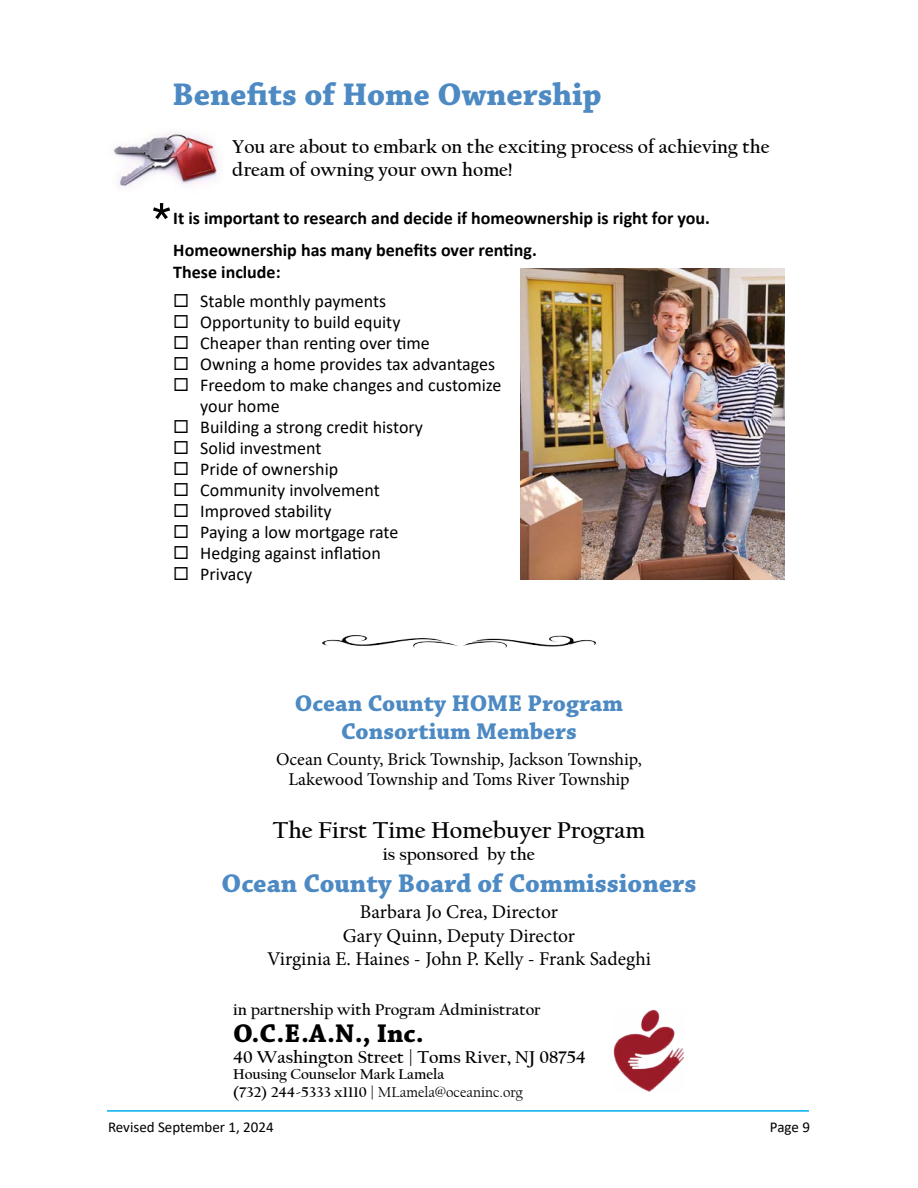
<style>
.page{position:relative;width:918px;height:1188px;background:#fff}
.page>*{position:absolute;margin:0;border:0;box-sizing:border-box;transform-origin:0 0}
.t1{font:55.5px "Helvetica";color:#000}
.t2{font:700 33px "Chaparral Pro";color:#4d8ac3}
.t3{font:700 27px "Chaparral Pro";color:#4d8ac3}
.t4{font:700 27px "Chaparral Pro";color:#000}
.t5{font:700 24px/28.5px "Chaparral Pro";color:#4d8ac3;text-align:center}
.t6{font:700 24px "Californian FB";color:#000}
.t7{font:19.5px/23.4px "Minion Pro";color:#000;text-align:center}
.t8{font:700 19.5px/23.4px "Californian FB";color:#000}
.t9{font:18px/21px "Calibri";color:#000}
.t10{font:700 18px/21.6px "Calibri";color:#000}
.t11{font:18px/19.5px "Minion Pro";letter-spacing:-.005em;color:#000;text-align:center}
.t12{font:700 18px "Californian FB";color:#000}
.t13{font:700 16.5px "Californian FB";color:#000}
.t14{font:700 15px/18px "Californian FB";color:#000}
.t15{font:15px "Calibri";color:#000}
.s1{font-weight:400}
</style>
<div class="page">
<hr style="left:107px;top:1110px;width:702px;height:2px;background:#00aeef">
<img style="left:521px;top:269px;width:263px;height:311px">
<img style="left:613px;top:1009px;width:71px;height:83px">
<img style="left:113px;top:131px;width:107px;height:57px">
<img style="left:323px;top:635px;width:272px;height:12px">
<h2 class="t2" style="left:172px;top:75px;width:431px">Benefits of Home Ownership</h2>
<p class="t8" style="left:232px;top:135px;width:539px">You are about to embark on the exciting process of achieving the dream of owning your own home!</p>
<h1 class="t1" style="left:151px;top:191px;width:23px">*</h1>
<p class="t10" style="left:173px;top:207px;width:538px">It is important to research and decide if homeownership is right for you.</p>
<p class="t10" style="left:173px;top:239px;width:365px">Homeownership has many benefits over renting.<br>These include:</p>
<p class="t9" style="left:200px;top:290px;width:303px">Stable monthly payments<br>Opportunity to build equity<br>Cheaper than renting over time<br>Owning a home provides tax advantages<br>Freedom to make changes and customize your home<br>Building a strong credit history<br>Solid investment<br>Pride of ownership<br>Community involvement<br>Improved stability<br>Paying a low mortgage rate<br>Hedging against inflation<br>Privacy</p>
<h3 class="t5" style="left:295px;top:690px;width:330px">Ocean County HOME Program<br>Consortium Members</h3>
<p class="t11" style="left:276px;top:750px;width:367px">Ocean County, Brick Township, Jackson Township,<br>Lakewood Township and Toms River Township</p>
<h3 class="t6" style="left:273px;top:817px;width:374px">The First Time Homebuyer Program</h3>
<p class="t12" style="left:383px;top:844px;width:154px">is sponsored by the</p>
<h3 class="t3" style="left:222px;top:868px;width:476px">Ocean County Board of Commissioners</h3>
<p class="t7" style="left:267px;top:900px;width:386px">Barbara Jo Crea, Director<br>Gary Quinn, Deputy Director<br>Virginia E. Haines - John P. Kelly - Frank Sadeghi</p>
<p class="t13" style="left:233px;top:1001px;width:309px">in partnership with Program Administrator</p>
<p class="t12" style="left:233px;top:1047px;width:354px">40 Washington Street | Toms River, NJ 08754</p>
<p class="t14" style="left:233px;top:1065px;width:291px">Housing Counselor Mark Lamela<br>(732) 244-5333 x1110 | <span class="s1">MLamela@oceaninc.org</span></p>
<h3 class="t4" style="left:233px;top:1017px;width:192px">O.C.E.A.N., Inc.</h3>
<p class="t15" style="left:108px;top:1117px;width:167px">Revised September 1, 2024</p>
<p class="t15" style="left:770px;top:1117px;width:42px">Page 9</p>
</div>
